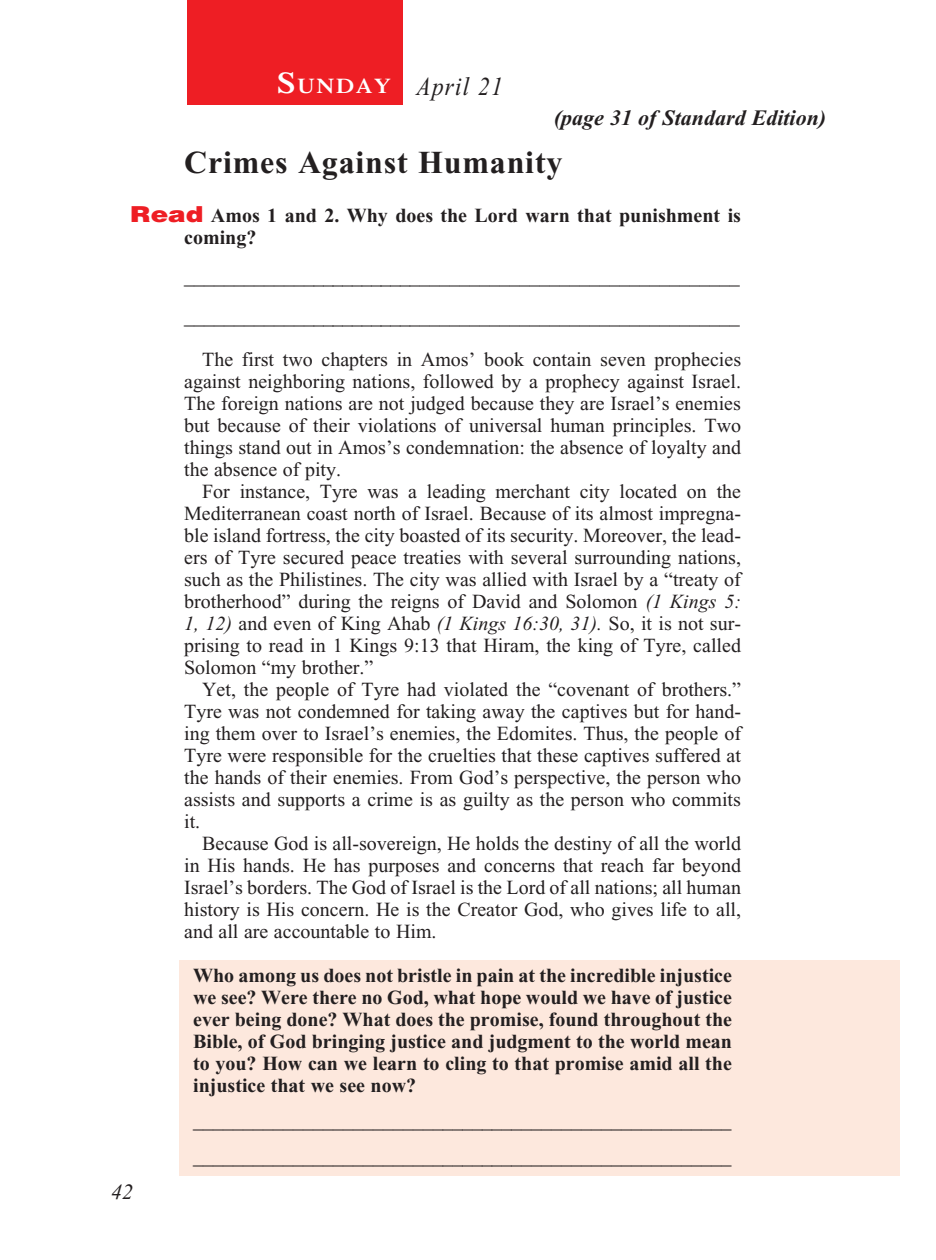
<style>
.page{position:relative;width:936px;height:1260px;background:#fff}
.page>*{position:absolute;margin:0;border:0;box-sizing:border-box;transform-origin:0 0}
._01-Daily_head{font:700 32px "Times New Roman";letter-spacing:.025em;color:#231f20}
._00-Month-Day{font:italic 26px "Times New Roman";letter-spacing:.05em;color:#231f20;scale:.9 1}
.t1{font:italic 700 22px "Times New Roman";color:#231f20}
.t2{font:italic 22px "Times New Roman";color:#231f20}
.t3{font:600 21px "Times";letter-spacing:.07em;color:#fff;scale:1.1 1}
._4-Body_Copy{font:20px/22px "Times New Roman";color:#231f20;text-align:justify}
.x-screened_box-text{font:700 20px/22px "Times New Roman";color:#231f20;text-align:justify}
._6-question{font:700 20px/22px "Times New Roman";color:#231f20}
.s1{font-size:30px}
.s2{font-family:"Helvetica";font-weight:900;font-size:22px;color:#ee1e24}
.s3{font-style:italic}
</style>
<div class="page">
<div style="left:180px;top:960px;width:720px;height:216px;background:#fde8dd"></div>
<div style="left:187px;top:0;width:216px;height:105px;background:#ee1e24"></div>
<p class="t3" style="left:277px;top:73px;width:105px"><span class="s1">S</span>UNDAY</p>
<p class="_00-Month-Day" style="left:417px;top:72px;width:97px">April 21</p>
<p class="t1" style="left:554px;top:105px;width:274px">(page 31 of Standard Edition)</p>
<p class="_01-Daily_head" style="left:184px;top:145px;width:380px">Crimes Against Humanity</p>
<p class="_6-question" style="left:184px;top:204px;width:558px;text-indent:-54px"><span class="s2">Read</span> Amos 1 and 2. Why does the Lord warn that punishment is coming?</p>
<p class="_4-Body_Copy" style="left:184px;top:266px;width:557px">________________________________________________________</p>
<p class="_4-Body_Copy" style="left:184px;top:306px;width:557px">________________________________________________________</p>
<p class="_4-Body_Copy" style="left:184px;top:348px;width:558px;text-indent:18px">The first two chapters in Amos’ book contain seven prophecies against neighboring nations, followed by a prophecy against Israel.<br>The foreign nations are not judged because they are Israel’s enemies but because of their violations of universal human principles. Two things stand out in Amos’s condemnation: the absence of loyalty and the absence of pity.</p>
<p class="_4-Body_Copy" style="left:184px;top:480px;width:558px;text-indent:18px">For instance, Tyre was a leading merchant city located on the Mediterranean coast north of Israel. Because of its almost impregna&shy;ble island fortress, the city boasted of its security. Moreover, the lead&shy;ers of Tyre secured peace treaties with several surrounding nations, such as the Philistines. The city was allied with Israel by a “treaty of brotherhood” during the reigns of David and Solomon <span class="s3">(1 Kings 5:<br>1, 12)</span> and even of King Ahab <span class="s3">(1 Kings 16:30, 31).</span> So, it is not sur&shy;prising to read in 1 Kings 9:13 that Hiram, the king of Tyre, called Solomon “my brother.”</p>
<p class="_4-Body_Copy" style="left:184px;top:678px;width:558px;text-indent:18px">Yet, the people of Tyre had violated the “covenant of brothers.” Tyre was not condemned for taking away the captives but for hand&shy;ing them over to Israel’s enemies, the Edomites. Thus, the people of Tyre were responsible for the cruelties that these captives suffered at the hands of their enemies. From God’s perspective, the person who assists and supports a crime is as guilty as the person who commits it.</p>
<p class="_4-Body_Copy" style="left:184px;top:832px;width:558px;text-indent:18px">Because God is all-sovereign, He holds the destiny of all the world in His hands. He has purposes and concerns that reach far beyond Israel’s borders. The God of Israel is the Lord of all nations; all human history is His concern. He is the Creator God, who gives life to all, and all are accountable to Him.</p>
<p class="x-screened_box-text" style="left:193px;top:964px;width:540px">Who among us does not bristle in pain at the incredible injustice we see? Were there no God, what hope would we have of justice ever being done? What does the promise, found throughout the Bible, of God bringing justice and judgment to the world mean to you? How can we learn to cling to that promise amid all the injustice that we see now?</p>
<p class="x-screened_box-text" style="left:193px;top:1110px;width:540px">______________________________________________________</p>
<p class="x-screened_box-text" style="left:193px;top:1146px;width:540px">______________________________________________________</p>
<p class="t2" style="left:111px;top:1180px;width:23px">42</p>
</div>
